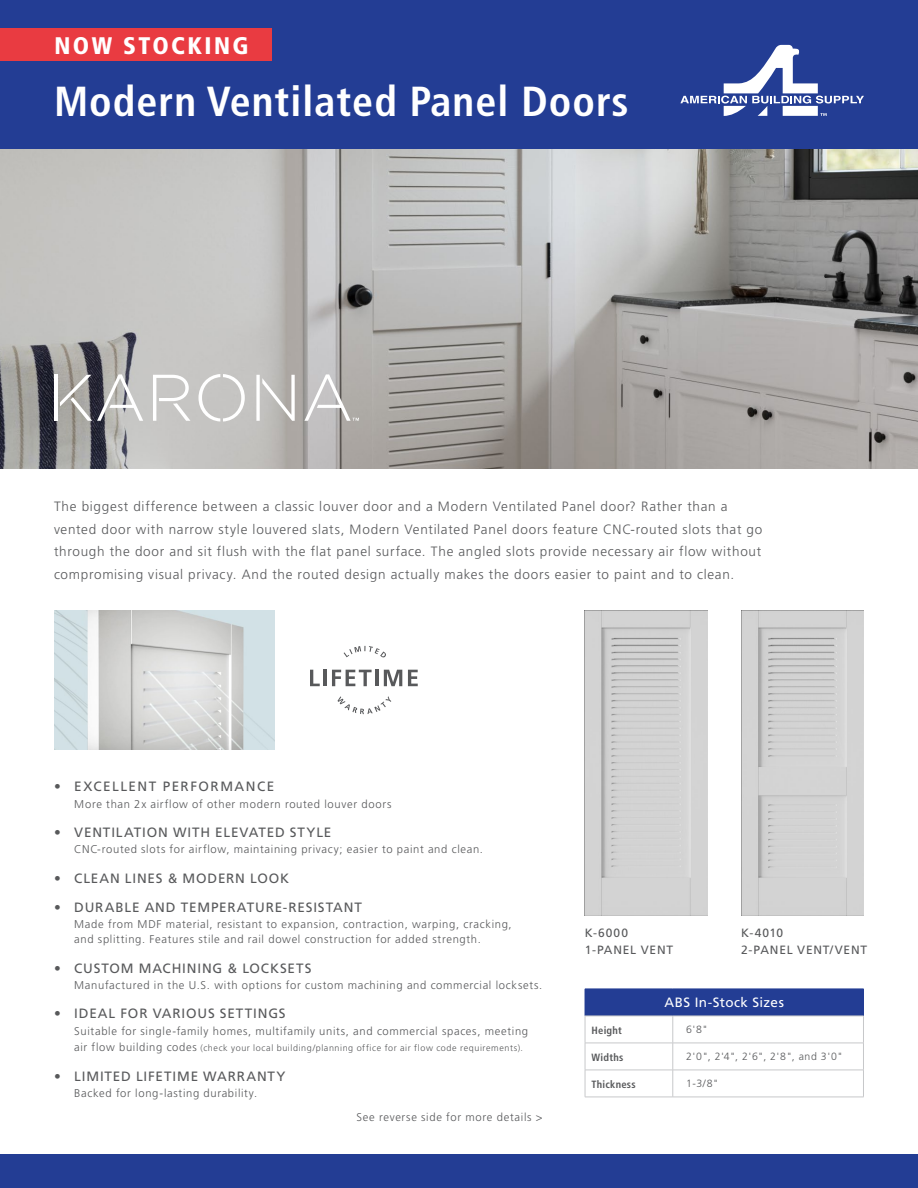
<style>
.page{position:relative;width:918px;height:1188px;background:#fff}
.page>*{position:absolute;margin:0;border:0;box-sizing:border-box;transform-origin:0 0}
.t1{font:700 condensed 42px "Frutiger LT Pro";letter-spacing:.025em;color:#fff}
.t2{font:900 condensed 24px "Frutiger LT Pro";letter-spacing:.1em;color:#fff}
.t3{font:300 13.5px/22.5px "Frutiger LT Std";letter-spacing:.055em;color:#58595b}
.t4{font:13.5px "Frutiger LT Std";letter-spacing:.065em;color:#58595b}
.t5{font:13.5px "Frutiger LT Std";letter-spacing:.11em;color:#58595b}
.t6{font:13.5px "Frutiger LT Std";letter-spacing:.03em;color:#fff}
.t7{font:12px/16.5px "Frutiger LT Std";letter-spacing:.07em;color:#58595b}
.t8{font:300 11.25px/15px "Frutiger LT Std";letter-spacing:.06em;color:#58595b}
.t9{font:300 10.5px "Frutiger LT Std";color:#58595b}
.t10{font:700 condensed 10.5px "Frutiger LT Std";letter-spacing:.025em;color:#58595b}
.t11{font:300 9px "Frutiger LT Std";letter-spacing:.065em;color:#58595b}
.s1{font-size:11.25px}
</style>
<div class="page">
<img style="left:0;top:148px;width:918px;height:321px">
<div style="left:0;top:0;width:918px;height:148px;background:#233d94"></div>
<div style="left:0;top:1154px;width:918px;height:34px;background:#233d94"></div>
<hr style="left:54px;top:375px;width:3px;height:46px;background:#fff">
<svg style="left:60px;top:374px;width:83px;height:47px;background:#a7a6a5"></svg>
<svg style="left:256px;top:375px;width:39px;height:46px"></svg>
<svg style="left:198px;top:374px;width:47px;height:48px"></svg>
<svg style="left:153px;top:375px;width:37px;height:46px"></svg>
<svg style="left:304px;top:374px;width:55px;height:47px;background:#c0bebd"></svg>
<img style="left:585px;top:611px;width:122px;height:305px">
<img style="left:741px;top:611px;width:123px;height:305px">
<img style="left:55px;top:611px;width:220px;height:138px">
<svg style="left:337px;top:696px;width:54px;height:18px"></svg>
<svg style="left:310px;top:670px;width:10px;height:16px"></svg>
<hr style="left:323px;top:670px;width:4px;height:16px;background:#58595b">
<svg style="left:332px;top:670px;width:40px;height:16px"></svg>
<hr style="left:375px;top:670px;width:3px;height:16px;background:#58595b">
<svg style="left:384px;top:670px;width:18px;height:16px"></svg>
<svg style="left:408px;top:670px;width:10px;height:16px"></svg>
<svg style="left:344px;top:646px;width:42px;height:12px"></svg>
<div style="left:0;top:28px;width:272px;height:33px;background:#e93b41"></div>
<div style="left:585px;top:989px;width:278px;height:27px;background:#233d94"></div>
<hr style="left:585px;top:1016px;width:88px;height:1px;background:#c7c8ca">
<hr style="left:673px;top:1016px;width:191px;height:1px;background:#c7c8ca">
<hr style="left:585px;top:1043px;width:88px;height:1px;background:#c7c8ca">
<hr style="left:673px;top:1043px;width:191px;height:1px;background:#c7c8ca">
<hr style="left:585px;top:1070px;width:88px;height:1px;background:#c7c8ca">
<svg style="left:585px;top:1015px;width:1px;height:82px"></svg>
<hr style="left:673px;top:1070px;width:191px;height:1px;background:#c7c8ca">
<svg style="left:673px;top:1016px;width:1px;height:81px"></svg>
<svg style="left:863px;top:989px;width:1px;height:108px"></svg>
<hr style="left:585px;top:1097px;width:88px;height:1px;background:#c7c8ca">
<hr style="left:673px;top:1097px;width:191px;height:1px;background:#c7c8ca">
<svg style="left:680px;top:45px;width:184px;height:71px"></svg>
<h2 class="t2" style="left:54px;top:31px;width:195px">NOW STOCKING</h2>
<h1 class="t1" style="left:54px;top:76px;width:576px">Modern Ventilated Panel Doors</h1>
<p class="t3" style="left:54px;top:495px;width:710px">The biggest difference between a classic louver door and a Modern Ventilated Panel door? Rather than a vented door with narrow style louvered slats, Modern Ventilated Panel doors feature CNC-routed slots that go through the door and sit flush with the flat panel surface. The angled slots provide necessary air flow without compromising visual privacy. And the routed design actually makes the doors easier to paint and to clean.</p>
<p class="t5" style="left:54px;top:778px;width:222px">• EXCELLENT PERFORMANCE</p>
<p class="t8" style="left:74px;top:796px;width:319px">More than 2x airflow of other modern routed louver doors</p>
<p class="t4" style="left:54px;top:824px;width:279px">• VENTILATION WITH ELEVATED STYLE</p>
<p class="t8" style="left:74px;top:842px;width:410px">CNC-routed slots for airflow, maintaining privacy; easier to paint and clean.</p>
<p class="t4" style="left:54px;top:870px;width:237px">• CLEAN LINES &amp; MODERN LOOK</p>
<p class="t4" style="left:54px;top:899px;width:309px">• DURABLE AND TEMPERATURE-RESISTANT</p>
<p class="t8" style="left:74px;top:917px;width:439px">Made from MDF material, resistant to expansion, contraction, warping, cracking, and splitting. Features stile and rail dowel construction for added strength.</p>
<p class="t4" style="left:54px;top:960px;width:259px">• CUSTOM MACHINING &amp; LOCKSETS</p>
<p class="t8" style="left:74px;top:978px;width:470px">Manufactured in the U.S. with options for custom machining and commercial locksets.</p>
<p class="t4" style="left:54px;top:1006px;width:233px">• IDEAL FOR VARIOUS SETTINGS</p>
<p class="t8" style="left:74px;top:1024px;width:455px">Suitable for single-family homes, multifamily units, and commercial spaces, meeting</p>
<p class="t11" style="left:74px;top:1043px;width:450px"><span class="s1">air flow building codes</span> (check your local building/planning office for air flow code requirements).</p>
<p class="t4" style="left:54px;top:1068px;width:233px">• LIMITED LIFETIME WARRANTY</p>
<p class="t8" style="left:74px;top:1086px;width:185px">Backed for long-lasting durability.</p>
<p class="t8" style="left:356px;top:1109px;width:188px">See reverse side for more details &gt;</p>
<p class="t7" style="left:585px;top:925px;width:90px">K-6000<br>1-PANEL VENT</p>
<p class="t7" style="left:741px;top:925px;width:127px">K-4010<br>2-PANEL VENT/VENT</p>
<p class="t6" style="left:665px;top:995px;width:121px">ABS In-Stock Sizes</p>
<p class="t10" style="left:592px;top:1024px;width:32px">Height</p>
<p class="t9" style="left:686px;top:1024px;width:23px">6'8"</p>
<p class="t10" style="left:592px;top:1051px;width:33px">Widths</p>
<p class="t9" style="left:686px;top:1051px;width:158px">2'0", 2'4", 2'6", 2'8", and 3'0"</p>
<p class="t10" style="left:592px;top:1078px;width:46px">Thickness</p>
<p class="t9" style="left:686px;top:1078px;width:34px">1-3/8"</p>
</div>
